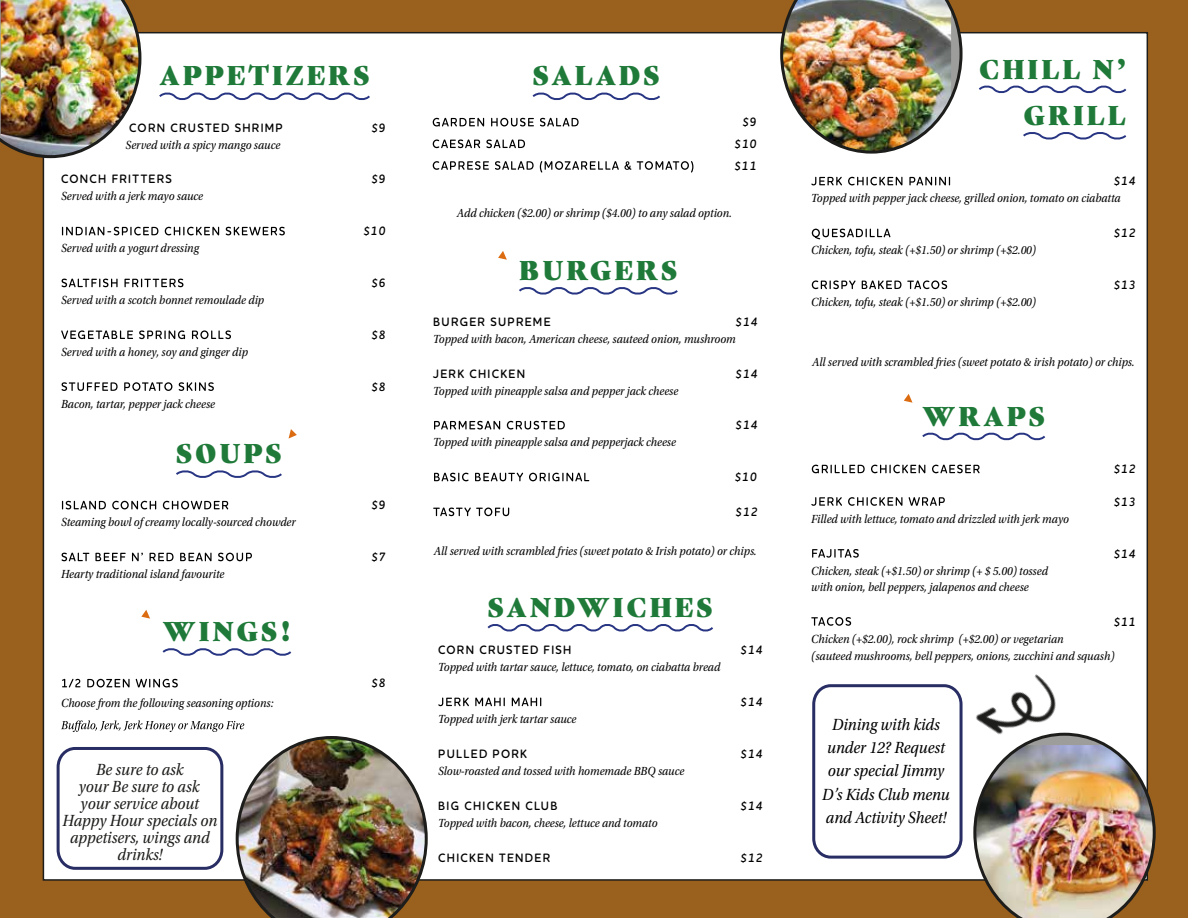
<style>
.page{position:relative;width:1188px;height:918px;background:#fff}
.page>*{position:absolute;margin:0;border:0;box-sizing:border-box;transform-origin:0 0}
.t1{font:26.25px/46.5px "Gastromond";letter-spacing:.15em;color:#1f7a39;text-align:right;scale:.91 1}
.t2{font:italic 16.95px/17px "Utopia Std";color:#1d1d1b;text-align:center;scale:.91 1}
.t3{font:italic 16.95px/23.2px "Utopia Std";color:#000;text-align:center;scale:.91 1}
.t4{font:italic 12.45px/16.2px "Utopia Std";color:#000;scale:.91 1}
.t5{font:600 12.45px "Houschka Rounded";letter-spacing:.115em;color:#000;scale:.91 1}
.t6{font:italic 600 12.45px/21.6px "Houschka Rounded";letter-spacing:.1em;color:#000;text-align:justify;scale:.91 1}
.t7{font:italic 12.3px "Utopia Std";color:#000;scale:.92 1}
.s1{font-size:12.3px}
</style>
<div class="page">
<div style="left:1px;top:0;width:1187px;height:918px;background:#9a601d"></div>
<div style="left:43px;top:33px;width:1104px;height:847px;background:#fff"></div>
<svg style="left:159px;top:92px;width:211px;height:8px"></svg>
<svg style="left:62px;top:227px;width:223px;height:8px"></svg>
<svg style="left:62px;top:279px;width:121px;height:8px"></svg>
<svg style="left:61px;top:330px;width:170px;height:9px"></svg>
<svg style="left:62px;top:382px;width:152px;height:9px"></svg>
<svg style="left:176px;top:470px;width:106px;height:8px"></svg>
<svg style="left:62px;top:501px;width:166px;height:8px"></svg>
<svg style="left:62px;top:553px;width:190px;height:8px"></svg>
<svg style="left:162px;top:648px;width:130px;height:8px"></svg>
<svg style="left:62px;top:679px;width:116px;height:9px"></svg>
<svg style="left:532px;top:92px;width:128px;height:8px"></svg>
<svg style="left:433px;top:118px;width:146px;height:8px"></svg>
<svg style="left:433px;top:139px;width:92px;height:9px"></svg>
<svg style="left:433px;top:161px;width:260px;height:12px"></svg>
<svg style="left:519px;top:287px;width:159px;height:8px"></svg>
<svg style="left:434px;top:421px;width:131px;height:9px"></svg>
<svg style="left:434px;top:473px;width:155px;height:8px"></svg>
<svg style="left:433px;top:508px;width:76px;height:8px"></svg>
<svg style="left:487px;top:624px;width:226px;height:8px"></svg>
<svg style="left:498px;top:251px;width:9px;height:9px"></svg>
<svg style="left:438px;top:698px;width:103px;height:8px"></svg>
<svg style="left:978px;top:85px;width:149px;height:9px"></svg>
<svg style="left:1023px;top:132px;width:104px;height:8px"></svg>
<svg style="left:811px;top:177px;width:139px;height:8px"></svg>
<svg style="left:812px;top:229px;width:78px;height:10px"></svg>
<svg style="left:812px;top:280px;width:135px;height:9px"></svg>
<svg style="left:922px;top:432px;width:124px;height:9px"></svg>
<svg style="left:812px;top:465px;width:168px;height:8px"></svg>
<svg style="left:811px;top:497px;width:134px;height:9px"></svg>
<svg style="left:812px;top:549px;width:47px;height:9px"></svg>
<svg style="left:811px;top:617px;width:40px;height:9px"></svg>
<div style="left:57px;top:747px;width:166px;height:123px;border:3px solid #282d64;border-radius:18px"></div>
<div style="left:812px;top:684px;width:151px;height:175px;border:3px solid #282d64;border-radius:18px"></div>
<img style="left:976px;top:674px;width:95px;height:59px">
<img style="left:973px;top:733px;width:183px;height:185px">
<img style="left:61px;top:720px;width:367px;height:198px">
<img style="left:1px;top:0;width:140px;height:158px">
<img style="left:780px;top:0;width:183px;height:154px">
<svg style="left:289px;top:429px;width:8px;height:10px"></svg>
<svg style="left:141px;top:610px;width:9px;height:9px"></svg>
<svg style="left:904px;top:394px;width:9px;height:9px"></svg>
<h1 class="t1" style="left:160px;top:50px;width:232px">APPETIZERS</h1>
<p class="t5" style="left:129px;top:119px;width:170px">CORN CRUSTED SHRIMP</p>
<p class="t6" style="left:372px;top:116px;width:17px">$9</p>
<p class="t4" style="left:126px;top:137px;width:171px">Served with a spicy mango sauce</p>
<p class="t5" style="left:61px;top:171px;width:123px">CONCH FRITTERS</p>
<p class="t6" style="left:372px;top:168px;width:17px">$9</p>
<p class="t4" style="left:61px;top:189px;width:158px">Served with a jerk mayo sauce</p>
<p class="t6" style="left:364px;top:220px;width:25px">$10</p>
<p class="t4" style="left:61px;top:240px;width:153px">Served with a yogurt dressing</p>
<p class="t6" style="left:372px;top:272px;width:17px">$6</p>
<p class="t4" style="left:61px;top:292px;width:225px">Served with a scotch bonnet remoulade dip</p>
<p class="t6" style="left:372px;top:324px;width:17px">$8</p>
<p class="t4" style="left:61px;top:344px;width:207px">Served with a honey, soy and ginger dip</p>
<p class="t6" style="left:372px;top:376px;width:17px">$8</p>
<p class="t4" style="left:61px;top:396px;width:171px">Bacon, tartar, pepper jack cheese</p>
<h1 class="t1" style="left:177px;top:428px;width:117px">SOUPS</h1>
<p class="t6" style="left:372px;top:494px;width:17px">$9</p>
<p class="t4" style="left:61px;top:514px;width:259px">Steaming bowl of creamy locally-sourced chowder</p>
<p class="t6" style="left:372px;top:546px;width:17px">$7</p>
<p class="t4" style="left:61px;top:566px;width:181px">Hearty traditional island favourite</p>
<h1 class="t1" style="left:163px;top:606px;width:141px">WINGS!</h1>
<p class="t4" style="left:61px;top:695px;width:235px">Choose from the following seasoning options:</p>
<h2 class="t2" style="left:63px;top:761px;width:172px">Be sure to ask<br>your Be sure to ask<br>your service about<br>Happy Hour specials on appetisers, wings and drinks!</h2>
<p class="t6" style="left:372px;top:672px;width:17px">$8</p>
<h1 class="t1" style="left:533px;top:50px;width:140px">SALADS</h1>
<p class="t6" style="left:735px;top:111px;width:25px;text-indent:8px">$9 $10 $11</p>
<p class="t4" style="left:457px;top:205px;width:304px">Add chicken ($2.00) or shrimp ($4.00) to any salad option.</p>
<h1 class="t1" style="left:520px;top:245px;width:175px">BURGERS</h1>
<p class="t5" style="left:433px;top:313px;width:131px">BURGER SUPREME</p>
<p class="t6" style="left:736px;top:311px;width:25px">$14</p>
<p class="t4" style="left:433px;top:331px;width:334px">Topped with bacon, American cheese, sauteed onion, mushroom</p>
<p class="t5" style="left:433px;top:365px;width:103px">JERK CHICKEN</p>
<p class="t6" style="left:736px;top:362px;width:25px">$14</p>
<p class="t4" style="left:433px;top:383px;width:271px">Topped with pineapple salsa and pepper jack cheese</p>
<p class="t6" style="left:736px;top:414px;width:25px">$14</p>
<p class="t4" style="left:433px;top:434px;width:268px">Topped with pineapple salsa and pepperjack cheese</p>
<p class="t6" style="left:735px;top:466px;width:25px">$10</p>
<p class="t6" style="left:736px;top:501px;width:25px">$12</p>
<p class="t4" style="left:434px;top:543px;width:356px">All served with scrambled fries (sweet potato &amp; Irish potato) or chips.</p>
<h1 class="t1" style="left:488px;top:582px;width:248px">SANDWICHES</h1>
<p class="t5" style="left:438px;top:642px;width:148px">CORN CRUSTED FISH</p>
<p class="t6" style="left:741px;top:639px;width:25px">$14</p>
<p class="t4" style="left:438px;top:659px;width:312px">Topped with tartar sauce, lettuce, tomato, on ciabatta bread</p>
<p class="t6" style="left:741px;top:691px;width:25px">$14</p>
<p class="t4" style="left:438px;top:711px;width:153px">Topped with jerk tartar sauce</p>
<p class="t5" style="left:438px;top:746px;width:99px">PULLED PORK</p>
<p class="t6" style="left:741px;top:743px;width:25px">$14</p>
<p class="t4" style="left:438px;top:763px;width:272px">Slow-roasted and tossed with homemade BBQ sauce</p>
<p class="t5" style="left:438px;top:797px;width:133px">BIG CHICKEN CLUB</p>
<p class="t6" style="left:741px;top:795px;width:25px">$14</p>
<p class="t4" style="left:438px;top:815px;width:243px">Topped with bacon, cheese, lettuce and tomato</p>
<p class="t5" style="left:438px;top:849px;width:125px">CHICKEN TENDER</p>
<p class="t6" style="left:741px;top:846px;width:25px">$12</p>
<h1 class="t1" style="left:979px;top:43px;width:162px">CHILL N’<br>GRILL</h1>
<p class="t6" style="left:1114px;top:170px;width:25px">$14</p>
<p class="t4" style="left:811px;top:190px;width:342px">Topped with pepper jack cheese, grilled onion, tomato on ciabatta</p>
<p class="t6" style="left:1114px;top:222px;width:25px">$12</p>
<p class="t4" style="left:811px;top:242px;width:249px">Chicken, tofu, steak (+$1.50) or shrimp (+$2.00)</p>
<p class="t6" style="left:1114px;top:274px;width:25px">$13</p>
<p class="t4" style="left:811px;top:294px;width:249px">Chicken, tofu, steak (+$1.50) or shrimp (+$2.00)</p>
<p class="t4" style="left:812px;top:354px;width:356px">All served with scrambled fries (sweet potato &amp; irish potato) or chips.</p>
<h1 class="t1" style="left:923px;top:391px;width:135px">WRAPS</h1>
<p class="t6" style="left:1114px;top:458px;width:25px">$12</p>
<p class="t6" style="left:1114px;top:490px;width:25px">$13</p>
<p class="t4" style="left:811px;top:511px;width:285px">Filled with lettuce, tomato and drizzled with jerk mayo</p>
<p class="t6" style="left:1114px;top:542px;width:25px">$14</p>
<p class="t4" style="left:811px;top:563px;width:262px">Chicken, steak (+$1.50) or shrimp (+ $ 5.00) tossed with onion, bell peppers, jalapenos and cheese</p>
<p class="t6" style="left:1114px;top:610px;width:25px">$11</p>
<p class="t4" style="left:811px;top:631px;width:279px">Chicken (+$2.00), rock shrimp (+$2.00) o<span class="s1">r vegetarian</span></p>
<p class="t7" style="left:811px;top:649px;width:331px">(sauteed mushrooms, bell peppers, onions, zucchini and squash)</p>
<h2 class="t3" style="left:822px;top:713px;width:142px">Dining with kids under 12? Request our special Jimmy<br>D’s Kids Club menu and Activity Sheet!</h2>
</div>
